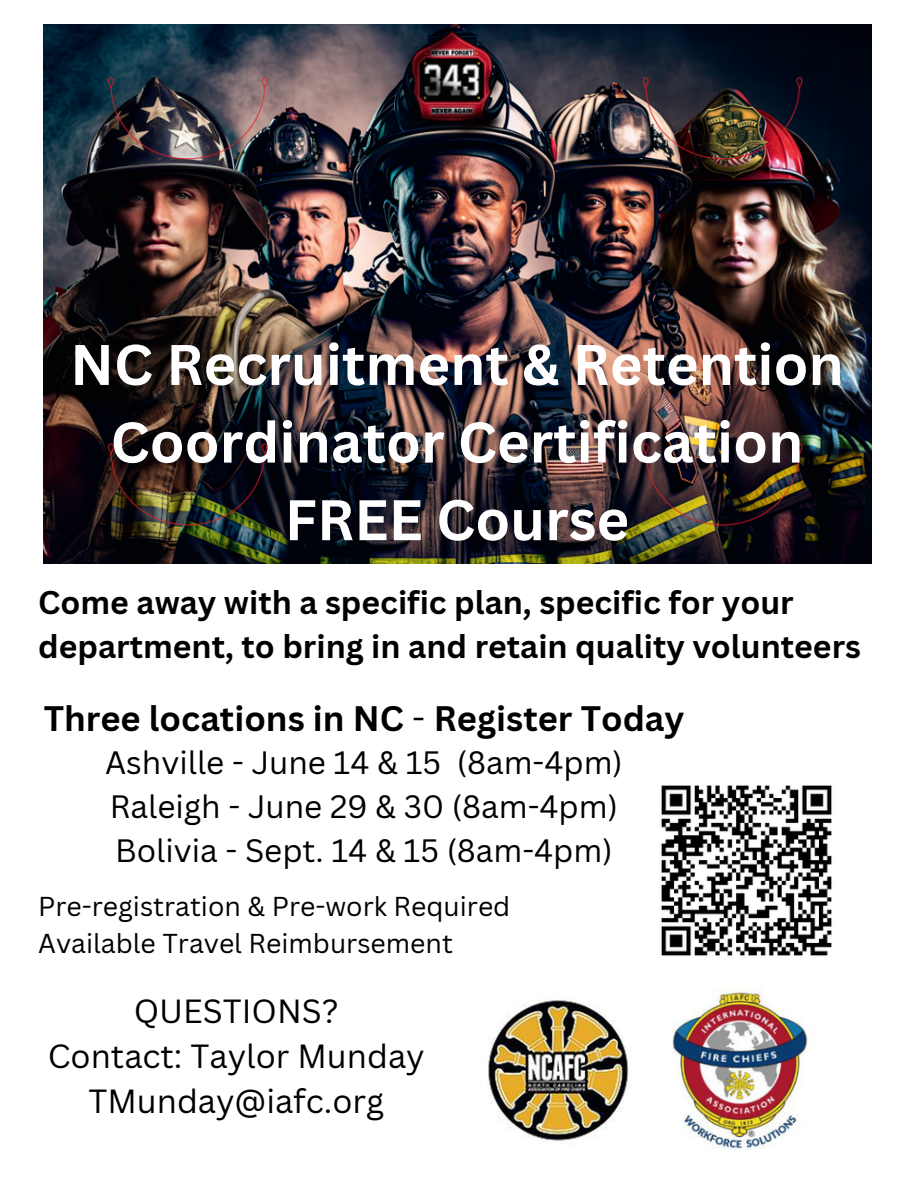
<style>
.page{position:relative;width:918px;height:1188px;background:#fff}
.page>*{position:absolute;margin:0;border:0;box-sizing:border-box;transform-origin:0 0}
.t1{font:700 55.95px/77.7px "Canva Sans";color:#fff;text-align:center}
.t2{font:700 34.5px "Canva Sans";color:#000}
.t3{font:32.55px/45.2px "Canva Sans";color:#000;text-align:center}
.t4{font:700 31.95px/43.8px "Canva Sans";color:#000}
.t5{font:31.5px/43.8px "Canva Sans";color:#000}
.t6{font:26.55px "Canva Sans";color:#000}
.s1{font-weight:400}
</style>
<div class="page">
<img style="left:672px;top:988px;width:136px;height:161px">
<img style="left:488px;top:1000px;width:141px;height:141px">
<img style="left:43px;top:24px;width:828px;height:539px">
<img style="left:661px;top:785px;width:171px;height:171px">
<p class="t1" style="left:70px;top:324px;width:775px">NC Recruitment &amp; Retention<br>Coordinator Certification<br>FREE Course</p>
<p class="t4" style="left:38px;top:580px;width:824px">Come away with a specific plan, specific for your department, to bring in and retain quality volunteers</p>
<p class="t2" style="left:44px;top:694px;width:642px">Three locations in NC <span class="s1">-</span> Register Today</p>
<p class="t5" style="left:105px;top:740px;width:519px">Ashville - June 14 &amp; 15 (8am-4pm)<br>Raleigh - June 29 &amp; 30 (8am-4pm)<br>Bolivia - Sept. 14 &amp; 15 (8am-4pm)</p>
<p class="t6" style="left:38px;top:888px;width:474px">Pre-registration &amp; Pre-work Required</p>
<p class="t6" style="left:38px;top:925px;width:416px">Available Travel Reimbursement</p>
<h3 class="t3" style="left:48px;top:988px;width:378px">QUESTIONS?<br>Contact: Taylor Munday<br>TMunday@iafc.org</h3>
</div>
